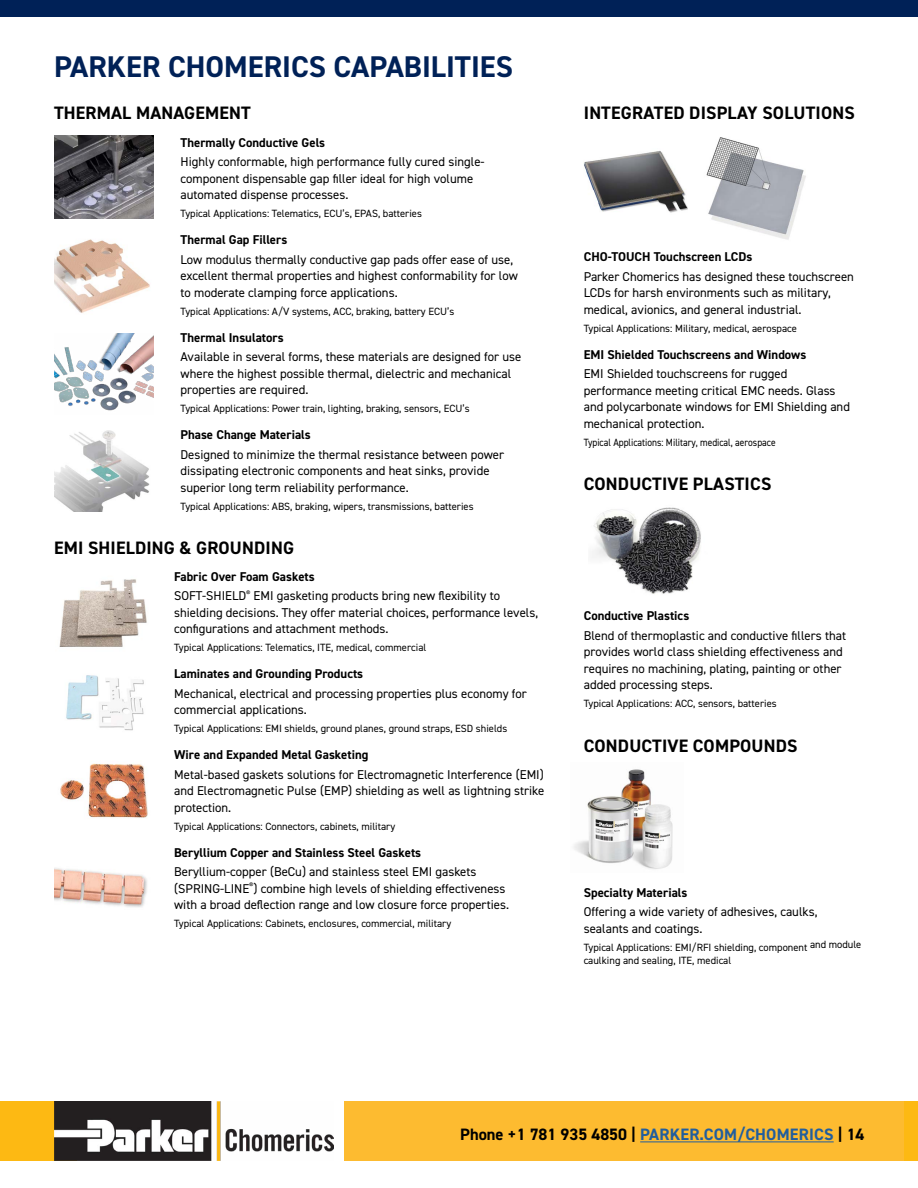
<style>
.page{position:relative;width:918px;height:1188px;background:#fff}
.page>*{position:absolute;margin:0;border:0;box-sizing:border-box;transform-origin:0 0}
.t1{font:700 30px "DIN2014";color:#002157}
.t2{font:700 18px "DIN2014";letter-spacing:.01em;color:#000}
.t3{font:700 16.5px "DIN2014";letter-spacing:.005em;color:#000}
.t4{font:12.75px/16.5px "DIN2014";color:#000}
.t5{font:700 12.75px "DIN2014";color:#000}
.t6{font:10.5px/13.5px "DIN2014";color:#000}
.t7{font:10.5px "DIN2014";color:#000;scale:.9 1}
.s1{font-weight:700}
.s2{color:#215e9e}
</style>
<div class="page">
<div style="left:344px;top:1102px;width:574px;height:59px;background:#fdbb30"></div>
<div style="left:0;top:1102px;width:77px;height:59px;background:#fdb913"></div>
<img style="left:54px;top:1102px;width:280px;height:59px">
<hr style="left:640px;top:1141px;width:194px;height:1px;background:#215e9e">
<div style="left:0;top:0;width:918px;height:17px;background:#002157"></div>
<div style="left:904px;top:1102px;width:14px;height:59px;background:#fdb913"></div>
<img style="left:59px;top:579px;width:88px;height:68px">
<img style="left:60px;top:763px;width:88px;height:55px">
<img style="left:66px;top:675px;width:78px;height:56px">
<img style="left:54px;top:333px;width:100px;height:78px">
<img style="left:54px;top:136px;width:100px;height:83px">
<img style="left:54px;top:430px;width:96px;height:81px">
<img style="left:54px;top:239px;width:96px;height:74px">
<img style="left:584px;top:151px;width:104px;height:62px">
<img style="left:706px;top:137px;width:100px;height:103px">
<img style="left:592px;top:507px;width:109px;height:87px">
<img style="left:54px;top:868px;width:93px;height:39px">
<img style="left:574px;top:769px;width:99px;height:100px">
<h1 class="t1" style="left:54px;top:47px;width:460px">PARKER CHOMERICS CAPABILITIES</h1>
<h2 class="t2" style="left:54px;top:101px;width:198px">THERMAL MANAGEMENT</h2>
<p class="t5" style="left:181px;top:134px;width:146px">Thermally Conductive Gels</p>
<p class="t4" style="left:181px;top:153px;width:306px">Highly conformable, high performance fully cured single&shy;component dispensable gap filler ideal for high volume automated dispense processes.</p>
<p class="t6" style="left:181px;top:207px;width:243px">Typical Applications: Telematics, ECU’s, EPAS, batteries</p>
<p class="t5" style="left:181px;top:231px;width:108px">Thermal Gap Fillers</p>
<p class="t4" style="left:181px;top:251px;width:339px">Low modulus thermally conductive gap pads offer ease of use, excellent thermal properties and highest conformability for low to moderate clamping force applications.</p>
<p class="t6" style="left:181px;top:304px;width:275px">Typical Applications: A/V systems, ACC, braking, battery ECU’s</p>
<p class="t5" style="left:181px;top:329px;width:105px">Thermal Insulators</p>
<p class="t4" style="left:181px;top:348px;width:342px">Available in several forms, these materials are designed for use where the highest possible thermal, dielectric and mechanical properties are required.</p>
<p class="t6" style="left:181px;top:402px;width:291px">Typical Applications: Power train, lighting, braking, sensors, ECU’s</p>
<p class="t5" style="left:181px;top:426px;width:132px">Phase Change Materials</p>
<p class="t4" style="left:181px;top:446px;width:325px">Designed to minimize the thermal resistance between power dissipating electronic components and heat sinks, provide superior long term reliability performance.</p>
<p class="t6" style="left:181px;top:499px;width:295px">Typical Applications: ABS, braking, wipers, transmissions, batteries</p>
<h2 class="t2" style="left:54px;top:536px;width:241px">EMI SHIELDING &amp; GROUNDING</h2>
<p class="t4" style="left:174px;top:566px;width:327px;line-height:19.5px"><span class="s1">Fabric Over Foam Gaskets<br></span>SOFT-SHIELD<sup>®</sup> EMI gasketing products bring new flexibility to</p>
<p class="t4" style="left:174px;top:604px;width:365px">shielding decisions. They offer material choices, performance levels, configurations and attachment methods.</p>
<p class="t6" style="left:174px;top:641px;width:254px">Typical Applications: Telematics, ITE, medical, commercial</p>
<p class="t5" style="left:174px;top:665px;width:191px">Laminates and Grounding Products</p>
<p class="t4" style="left:174px;top:685px;width:354px">Mechanical, electrical and processing properties plus economy for commercial applications.</p>
<p class="t6" style="left:174px;top:722px;width:335px">Typical Applications: EMI shields, ground planes, ground straps, ESD shields</p>
<p class="t5" style="left:174px;top:746px;width:196px">Wire and Expanded Metal Gasketing</p>
<p class="t4" style="left:174px;top:766px;width:372px;text-align:justify">Metal-based gaskets solutions for Electromagnetic Interference (EMI) and Electromagnetic Pulse (EMP) shielding as well as lightning strike protection.</p>
<p class="t6" style="left:174px;top:819px;width:223px">Typical Applications: Connectors, cabinets, military</p>
<p class="t5" style="left:174px;top:844px;width:249px">Beryllium Copper and Stainless Steel Gaskets</p>
<p class="t4" style="left:174px;top:863px;width:336px">Beryllium-copper (BeCu) and stainless steel EMI gaskets (SPRING-LINE<sup>®</sup>) combine high levels of shielding effectiveness with a broad deflection range and low closure force properties.</p>
<p class="t6" style="left:174px;top:917px;width:279px">Typical Applications: Cabinets, enclosures, commercial, military</p>
<h2 class="t2" style="left:584px;top:101px;width:273px">INTEGRATED DISPLAY SOLUTIONS</h2>
<p class="t5" style="left:584px;top:248px;width:170px">CHO-TOUCH Touchscreen LCDs</p>
<p class="t4" style="left:584px;top:268px;width:272px">Parker Chomerics has designed these touchscreen<br>LCDs for harsh environments such as military, medical, avionics, and general industrial.</p>
<p class="t6" style="left:584px;top:321px;width:215px">Typical Applications: Military, medical, aerospace</p>
<p class="t5" style="left:584px;top:346px;width:224px">EMI Shielded Touchscreens and Windows</p>
<p class="t4" style="left:584px;top:365px;width:268px">EMI Shielded touchscreens for rugged performance meeting critical EMC needs. Glass and polycarbonate windows for EMI Shielding and mechanical protection.</p>
<p class="t7" style="left:584px;top:436px;width:215px">Typical Applications: Military, medical, aerospace</p>
<h2 class="t2" style="left:584px;top:472px;width:189px">CONDUCTIVE PLASTICS</h2>
<p class="t5" style="left:584px;top:607px;width:107px">Conductive Plastics</p>
<p class="t4" style="left:584px;top:627px;width:264px">Blend of thermoplastic and conductive fillers that provides world class shielding effectiveness and requires no machining, plating, painting or other added processing steps.</p>
<p class="t6" style="left:584px;top:697px;width:194px">Typical Applications: ACC, sensors, batteries</p>
<h2 class="t2" style="left:584px;top:733px;width:215px">CONDUCTIVE COMPOUNDS</h2>
<p class="t5" style="left:584px;top:884px;width:105px">Specialty Materials</p>
<p class="t4" style="left:584px;top:904px;width:235px">Offering a wide variety of adhesives, caulks, sealants and coatings.</p>
<p class="t6" style="left:584px;top:940px;width:279px">Typical Applications: EMI/RFI shielding, component and module caulking and sealing, ITE, medical</p>
<p class="t3" style="left:460px;top:1124px;width:406px">Phone +1 781 935 4850 | <span class="s2">PARKER.COM/CHOMERICS</span> | 14</p>
</div>
